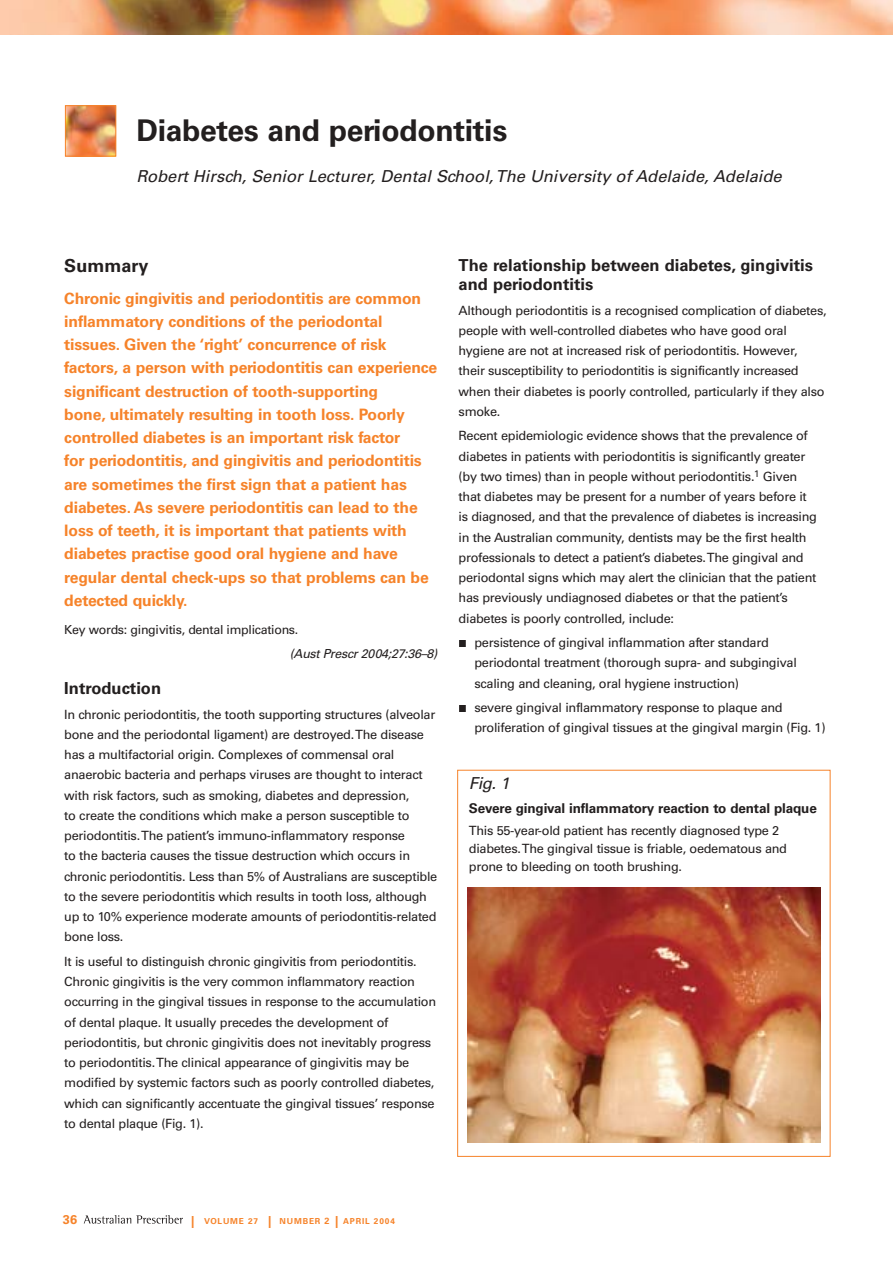
<style>
.page{position:relative;width:893px;height:1263px;background:#fff}
.page>*{position:absolute;margin:0;border:0;box-sizing:border-box;transform-origin:0 0}
.t1{font:700 30px "Univers LT";letter-spacing:-.01em;color:#231f1f}
.t2{font:700 18px "Univers LT";color:#231f1f}
.t3{font:italic 16.5px "Univers LT";color:#231f1f}
.t4{font:700 16.5px/19.5px "Univers LT";color:#231f1f}
.t5{font:700 15.75px/23.2px "Univers LT";letter-spacing:-.01em;color:#f6832a}
.t6{font:700 13.5px "Univers LT";letter-spacing:-.01em;color:#231f1f}
.t7{font:12.75px/20.2px "Univers LT";letter-spacing:-.025em;color:#231f1f}
.t8{font:700 12.75px "Univers LT";color:#f6832a}
.t9{font:12.45px "Univers LT";letter-spacing:-.025em;color:#231f1f}
.t10{font:italic 12.45px "Univers LT";letter-spacing:-.025em;color:#231f1f}
.t11{font:700 8.25px "Univers LT";letter-spacing:.1em;color:#f6832a}
.s1{font-size:12px}
.s2{font-size:9px}
</style>
<div class="page">
<svg style="left:84px;top:1215px;width:99px;height:9px"></svg>
<img style="left:0;top:0;width:892px;height:34px">
<img style="left:67px;top:107px;width:47px;height:47px">
<div style="left:65px;top:105px;width:51px;height:51px;border:1px solid #f6832a"></div>
<img style="left:467px;top:888px;width:353px;height:255px">
<div style="left:457px;top:770px;width:373px;height:387px;border:1px solid #f6832a"></div>
<h1 class="t1" style="left:136px;top:120px;width:372px">Diabetes and periodontitis</h1>
<p class="t3" style="left:136px;top:170px;width:647px">Robert Hirsch, Senior Lecturer, Dental School, The University of Adelaide, Adelaide</p>
<h2 class="t2" style="left:64px;top:259px;width:86px">Summary</h2>
<p class="t5" style="left:64px;top:288px;width:374px">Chronic gingivitis and periodontitis are common inflammatory conditions of the periodontal tissues. Given the ‘right’ concurrence of risk factors, a person with periodontitis can experience significant destruction of tooth-supporting<br>bone, ultimately resulting in tooth loss. Poorly controlled diabetes is an important risk factor<br>for periodontitis, and gingivitis and periodontitis are sometimes the first sign that a patient has diabetes. As severe periodontitis can lead to the loss of teeth, it is important that patients with diabetes practise good oral hygiene and have regular dental check-ups so that problems can be detected quickly.</p>
<p class="t9" style="left:64px;top:625px;width:235px">Key words: gingivitis, dental implications.</p>
<p class="t10" style="left:290px;top:649px;width:149px">(Aust Prescr 2004;27:36–8)</p>
<p class="t4" style="left:64px;top:680px;width:98px">Introduction</p>
<p class="t7" style="left:64px;top:705px;width:374px">In chronic periodontitis, the tooth supporting structures (alveolar bone and the periodontal ligament) are destroyed. The disease has a multifactorial origin. Complexes of commensal oral anaerobic bacteria and perhaps viruses are thought to interact with risk factors, such as smoking, diabetes and depression,<br>to create the conditions which make a person susceptible to periodontitis. The patient’s immuno-inflammatory response<br>to the bacteria causes the tissue destruction which occurs in chronic periodontitis. Less than 5% of Australians are susceptible to the severe periodontitis which results in tooth loss, although up to 10% experience moderate amounts of periodontitis-related bone loss.</p>
<p class="t7" style="left:64px;top:953px;width:373px">It is useful to distinguish chronic gingivitis from periodontitis.<br>Chronic gingivitis is the very common inflammatory reaction occurring in the gingival tissues in response to the accumulation of dental plaque. It usually precedes the development of periodontitis, but chronic gingivitis does not inevitably progress to periodontitis. The clinical appearance of gingivitis may be modified by systemic factors such as poorly controlled diabetes, which can significantly accentuate the gingival tissues’ response to dental plaque (Fig. 1).</p>
<p class="t4" style="left:458px;top:257px;width:356px">The relationship between diabetes, gingivitis and periodontitis</p>
<p class="t7" style="left:458px;top:302px;width:369px">Although periodontitis is a recognised complication of diabetes, people with well-controlled diabetes who have good oral hygiene are not at increased risk of periodontitis. However, their susceptibility to periodontitis is significantly increased when their diabetes is poorly controlled, particularly if they also smoke.</p>
<p class="t7" style="left:458px;top:427px;width:360px">Recent epidemiologic evidence shows that the prevalence of diabetes in patients with periodontitis is significantly greater (by two times) than in people without periodontitis.<sup>1</sup> Given that diabetes may be present for a number of years before it is diagnosed, and that the prevalence of diabetes is increasing in the Australian community, dentists may be the first health professionals to detect a patient’s diabetes. The gingival and periodontal signs which may alert the clinician that the patient has previously undiagnosed diabetes or that the patient’s diabetes is poorly controlled, include:</p>
<p class="t7" style="left:474px;top:634px;width:324px">persistence of gingival inflammation after standard periodontal treatment (thorough supra- and subgingival scaling and cleaning, oral hygiene instruction)</p>
<p class="t7" style="left:474px;top:699px;width:352px">severe gingival inflammatory response to plaque and proliferation of gingival tissues at the gingival margin (Fig. 1)</p>
<p class="t3" style="left:469px;top:778px;width:42px">Fig. 1</p>
<p class="t6" style="left:469px;top:804px;width:349px">Severe gingival inflammatory reaction to dental plaque</p>
<p class="t7" style="left:469px;top:823px;width:320px;line-height:18px">This 55-year-old patient has recently diagnosed type 2 diabetes. The gingival tissue is friable, oedematous and prone to bleeding on tooth brushing.</p>
<p class="t8" style="left:63px;top:1215px;width:16px">36</p>
<p class="t11" style="left:191px;top:1218px;width:205px"><span class="s1">|</span> VOLUME 27 <span class="s1">|</span> NUMBER <span class="s2">2</span> <span class="s1">|</span> APRIL 2004</p>
</div>
